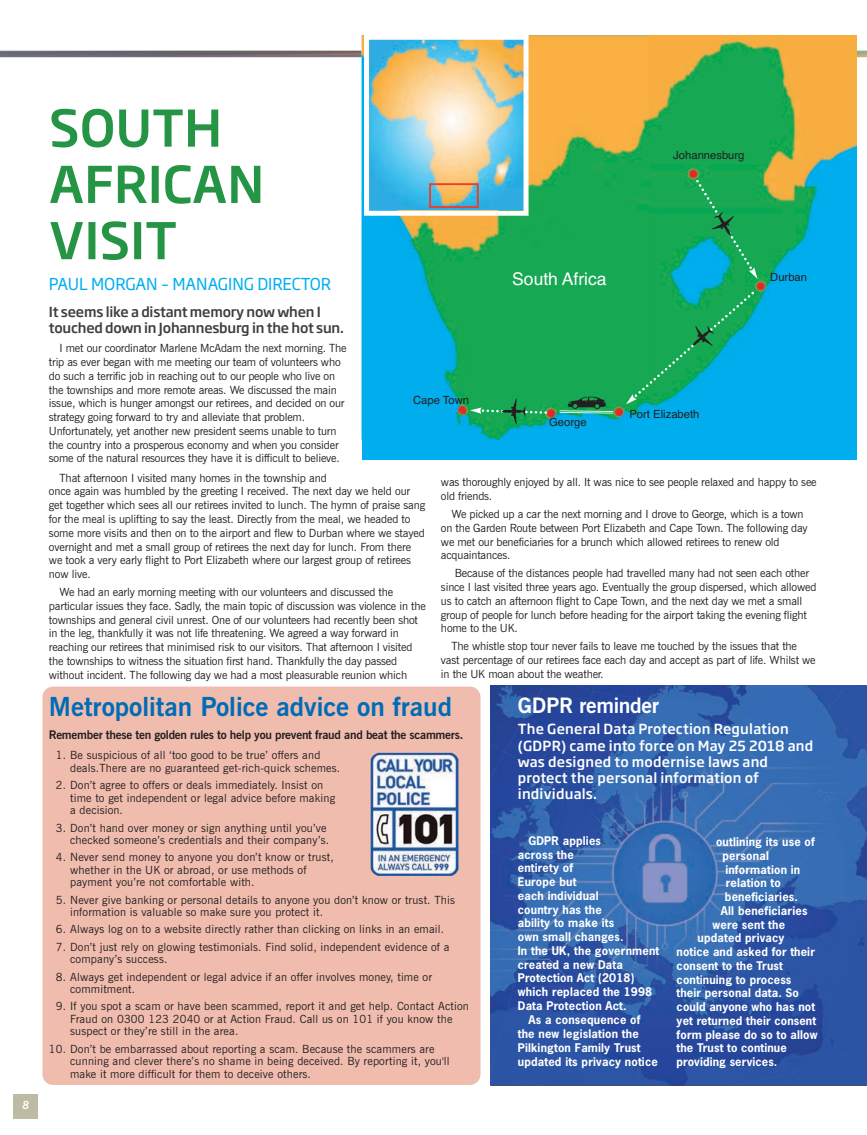
<style>
.page{position:relative;width:867px;height:1135px;background:#fff}
.page>*{position:absolute;margin:0;border:0;box-sizing:border-box;transform-origin:0 0}
.t1{font:500 50px/56.2px "Soho Gothic Pro";color:#259545}
.t2{font:700 26.25px "News Gothic BT";color:#006bb6}
.t3{font:700 21.25px "News Gothic BT";letter-spacing:-.015em;color:#fff}
.t4{font:17.5px "Helvetica";color:#fff}
.t5{font:16.25px "Soho Gothic Pro";letter-spacing:-.005em;color:#00aeef}
.t6{font:500 13.75px/16.2px "Soho Gothic Pro";letter-spacing:.015em;color:#fff}
.t7{font:500 13.75px/16.2px "Soho Gothic Pro";letter-spacing:-.015em;color:#3e3e3f}
.t8{font:700 11.88px "News Gothic BT";letter-spacing:-.02em;color:#231f20}
.t9{font:11.25px/13.8px "News Gothic BT";letter-spacing:-.015em;color:#231f20}
.t10{font:11.25px/12.5px "News Gothic BT";letter-spacing:.015em;color:#231f20}
.t11{font:700 11.25px "News Gothic";letter-spacing:.015em;color:#fff}
.t12{font:11.25px "Helvetica";color:#231f20}
.t13{font:italic 700 11.25px "News Gothic BT";color:#fff}
</style>
<div class="page">
<img style="left:490px;top:685px;width:377px;height:400px">
<div style="left:42px;top:686px;width:438px;height:399px;background:#efbcae;border-radius:11px"></div>
<img style="left:0;top:51px;width:867px;height:6px">
<div style="left:13px;top:1094px;width:25px;height:25px;background:#bdbba2"></div>
<div style="left:361px;top:35px;width:495px;height:424px;background:#00aeef"></div>
<img style="left:361px;top:197px;width:289px;height:243px">
<img style="left:650px;top:35px;width:206px;height:373px">
<img style="left:361px;top:35px;width:3px;height:162px">
<img style="left:528px;top:35px;width:122px;height:162px">
<svg style="left:364px;top:35px;width:164px;height:181px;background:#b0cbbf"></svg>
<svg style="left:696px;top:180px;width:61px;height:99px"></svg>
<svg style="left:626px;top:292px;width:128px;height:112px"></svg>
<svg style="left:470px;top:398px;width:77px;height:26px;background:#1fa256"></svg>
<img style="left:371px;top:753px;width:87px;height:123px">
<svg style="left:560px;top:397px;width:53px;height:16px"></svg>
<p class="t13" style="left:23px;top:1098px;width:8px">8</p>
<h1 class="t1" style="left:49px;top:104px;width:217px">SOUTH<br>AFRICAN<br>VISIT</h1>
<h3 class="t5" style="left:49px;top:279px;width:284px">PAUL MORGAN – MANAGING DIRECTOR</h3>
<h3 class="t4" style="left:512px;top:272px;width:96px">South Africa</h3>
<p class="t12" style="left:673px;top:151px;width:73px">Johannesburg</p>
<p class="t12" style="left:770px;top:273px;width:38px">Durban</p>
<p class="t7" style="left:49px;top:305px;width:296px">It seems like a distant memory now when I touched down in Johannesburg in the hot sun.</p>
<p class="t9" style="left:49px;top:341px;width:299px;text-indent:11px">I met our coordinator Marlene McAdam the next morning. The trip as ever began with me meeting our team of volunteers who do such a terrific job in reaching out to our people who live on the townships and more remote areas. We discussed the main issue, which is hunger amongst our retirees, and decided on our strategy going forward to try and alleviate that problem.<br>Unfortunately, yet another new president seems unable to turn the country into a prosperous economy and when you consider some of the natural resources they have it is difficult to believe.</p>
<p class="t9" style="left:49px;top:471px;width:378px;text-indent:11px">That afternoon I visited many homes in the township and<br>once again was humbled by the greeting I received. The next day we held our get together which sees all our retirees invited to lunch. The hymn of praise sang for the meal is uplifting to say the least. Directly from the meal, we headed to some more visits and then on to the airport and flew to Durban where we stayed overnight and met a small group of retirees the next day for lunch. From there we took a very early flight to Port Elizabeth where our largest group of retirees now live.</p>
<p class="t9" style="left:49px;top:585px;width:378px;text-indent:11px">We had an early morning meeting with our volunteers and discussed the particular issues they face. Sadly, the main topic of discussion was violence in the townships and general civil unrest. One of our volunteers had recently been shot in the leg, thankfully it was not life threatening. We agreed a way forward in reaching our retirees that minimised risk to our visitors. That afternoon I visited the townships to witness the situation first hand. Thankfully the day passed without incident. The following day we had a most pleasurable reunion which</p>
<p class="t12" style="left:413px;top:395px;width:58px">Cape Town</p>
<p class="t12" style="left:629px;top:409px;width:72px">Port Elizabeth</p>
<p class="t12" style="left:549px;top:418px;width:39px">George</p>
<p class="t9" style="left:441px;top:475px;width:377px">was thoroughly enjoyed by all. It was nice to see people relaxed and happy to see old friends.</p>
<p class="t9" style="left:441px;top:507px;width:368px;text-indent:11px">We picked up a car the next morning and I drove to George, which is a town on the Garden Route between Port Elizabeth and Cape Town. The following day we met our beneficiaries for a brunch which allowed retirees to renew old acquaintances.</p>
<p class="t9" style="left:441px;top:566px;width:377px;text-indent:14px">Because of the distances people had travelled many had not seen each other since I last visited three years ago. Eventually the group dispersed, which allowed us to catch an afternoon flight to Cape Town, and the next day we met a small group of people for lunch before heading for the airport taking the evening flight home to the UK.</p>
<p class="t9" style="left:441px;top:639px;width:376px;text-indent:11px">The whistle stop tour never fails to leave me touched by the issues that the vast percentage of our retirees face each day and accept as part of life. Whilst we in the UK moan about the weather.</p>
<h2 class="t2" style="left:49px;top:691px;width:405px">Metropolitan Police advice on fraud</h2>
<h3 class="t3" style="left:518px;top:692px;width:143px">GDPR reminder</h3>
<p class="t8" style="left:49px;top:728px;width:416px">Remember these ten golden rules to help you prevent fraud and beat the scammers.</p>
<p class="t10" style="left:70px;top:749px;width:272px;text-indent:-14px">1. Be suspicious of all ‘too good to be true’ offers and deals.There are no guaranteed get-rich-quick schemes.</p>
<p class="t10" style="left:70px;top:779px;width:266px;text-indent:-14px">2. Don’t agree to offers or deals immediately. Insist on time to get independent or legal advice before making a decision.</p>
<p class="t10" style="left:56px;top:821px;width:275px;text-align:right">3. Don’t hand over money or sign anything until you’ve checked someone’s credentials and their company’s.</p>
<p class="t10" style="left:70px;top:851px;width:265px;text-indent:-14px">4. Never send money to anyone you don’t know or trust, whether in the UK or abroad, or use methods of payment you’re not comfortable with.</p>
<p class="t10" style="left:70px;top:893px;width:386px;text-indent:-14px">5. Never give banking or personal details to anyone you don’t know or trust. This information is valuable so make sure you protect it.</p>
<p class="t10" style="left:56px;top:923px;width:390px">6. Always log on to a website directly rather than clicking on links in an email.</p>
<p class="t10" style="left:70px;top:940px;width:381px;text-indent:-14px">7. Don’t just rely on glowing testimonials. Find solid, independent evidence of a company’s success.</p>
<p class="t10" style="left:70px;top:970px;width:363px;text-indent:-14px">8. Always get independent or legal advice if an offer involves money, time or commitment.</p>
<p class="t10" style="left:70px;top:1000px;width:400px;text-indent:-14px">9. If you spot a scam or have been scammed, report it and get help. Contact Action<br>Fraud on 0300 123 2040 or at Action Fraud. Call us on 101 if you know the suspect or they’re still in the area.</p>
<p class="t10" style="left:70px;top:1042px;width:381px;text-indent:-21px">10. Don’t be embarrassed about reporting a scam. Because the scammers are cunning and clever there’s no shame in being deceived. By reporting it, you'll make it more difficult for them to deceive others.</p>
<p class="t6" style="left:518px;top:722px;width:297px">The General Data Protection Regulation (GDPR) came into force on May 25 2018 and was designed to modernise laws and protect the personal information of individuals.</p>
<p class="t11" style="left:528px;top:833px;width:74px">GDPR applies</p>
<p class="t11" style="left:518px;top:847px;width:57px">across the</p>
<p class="t11" style="left:518px;top:860px;width:57px">entirety of</p>
<p class="t11" style="left:518px;top:874px;width:60px">Europe but</p>
<p class="t11" style="left:518px;top:888px;width:82px">each individual</p>
<p class="t11" style="left:518px;top:902px;width:85px">country has the</p>
<p class="t11" style="left:518px;top:915px;width:98px">ability to make its</p>
<p class="t11" style="left:518px;top:929px;width:107px">own small changes.</p>
<p class="t11" style="left:518px;top:943px;width:143px">In the UK, the government</p>
<p class="t11" style="left:518px;top:957px;width:106px">created a new Data</p>
<p class="t11" style="left:518px;top:970px;width:118px">Protection Act (2018)</p>
<p class="t11" style="left:518px;top:984px;width:136px">which replaced the 1998</p>
<p class="t11" style="left:518px;top:998px;width:110px">Data Protection Act.</p>
<p class="t11" style="left:528px;top:1012px;width:114px">As a consequence of</p>
<p class="t11" style="left:518px;top:1026px;width:122px">the new legislation the</p>
<p class="t11" style="left:518px;top:1040px;width:124px">Pilkington Family Trust</p>
<p class="t11" style="left:518px;top:1054px;width:141px">updated its privacy notice</p>
<p class="t11" style="left:716px;top:834px;width:100px">outlining its use of</p>
<p class="t11" style="left:722px;top:848px;width:48px">personal</p>
<p class="t11" style="left:725px;top:862px;width:76px">information in</p>
<p class="t11" style="left:726px;top:875px;width:56px">relation to</p>
<p class="t11" style="left:725px;top:889px;width:75px">beneficiaries.</p>
<p class="t11" style="left:721px;top:903px;width:88px">All beneficiaries</p>
<p class="t11" style="left:712px;top:917px;width:74px">were sent the</p>
<p class="t11" style="left:697px;top:930px;width:88px">updated privacy</p>
<p class="t11" style="left:676px;top:944px;width:140px">notice and asked for their</p>
<p class="t11" style="left:676px;top:958px;width:108px">consent to the Trust</p>
<p class="t11" style="left:676px;top:972px;width:116px">continuing to process</p>
<p class="t11" style="left:676px;top:985px;width:124px">their personal data. So</p>
<p class="t11" style="left:676px;top:999px;width:140px">could anyone who has not</p>
<p class="t11" style="left:676px;top:1013px;width:141px">yet returned their consent</p>
<p class="t11" style="left:676px;top:1027px;width:142px">form please do so to allow</p>
<p class="t11" style="left:676px;top:1040px;width:112px">the Trust to continue</p>
<p class="t11" style="left:676px;top:1054px;width:102px">providing services.</p>
</div>
